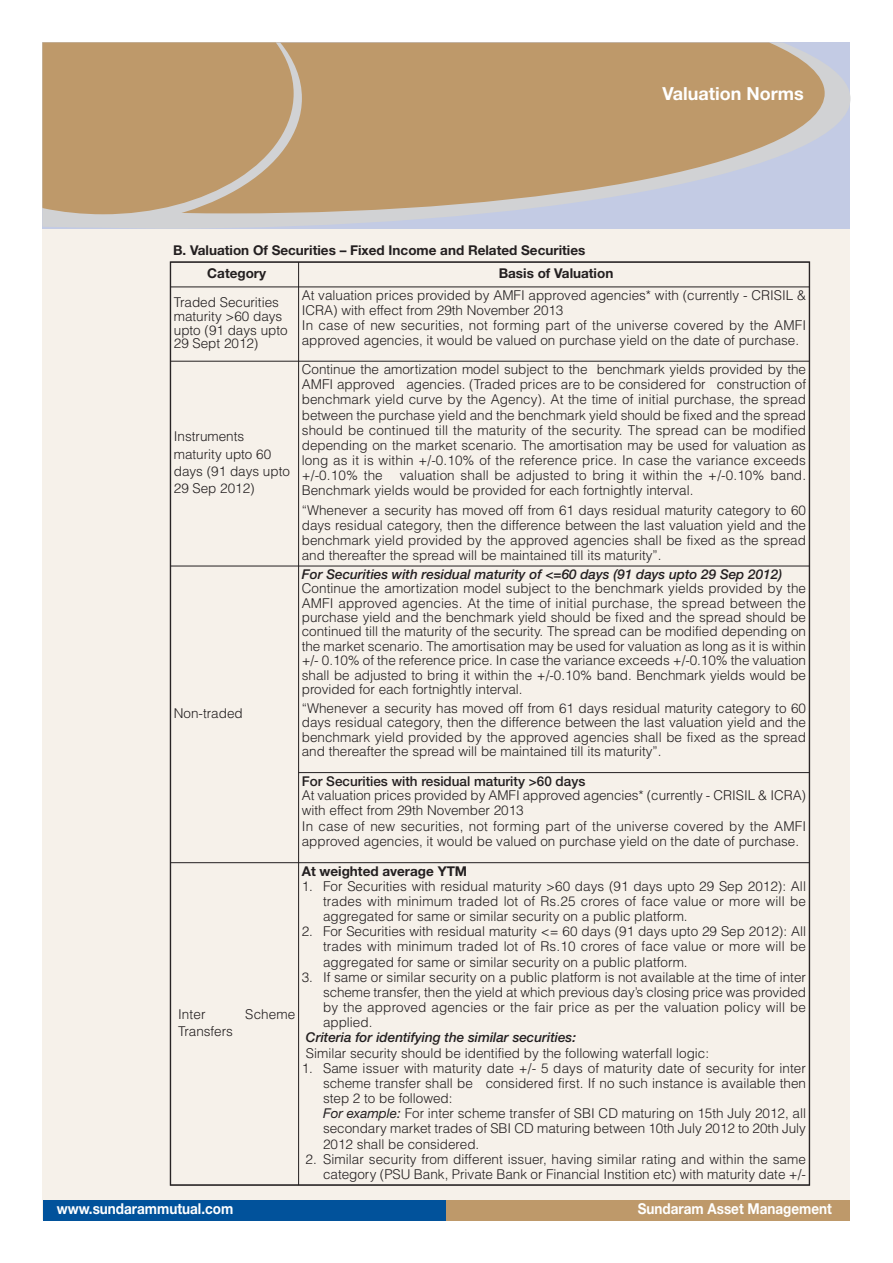
<style>
.page{position:relative;width:893px;height:1263px;background:#fff}
.page>*{position:absolute;margin:0;border:0;box-sizing:border-box;transform-origin:0 0}
.t1{font:700 18px "Helvetica Neue";color:#fff}
.t2{font:700 15px "Helvetica Neue";color:#fff;scale:.9 1}
.t3{font:300 13.5px/15.1px "Helvetica";color:#231f20;text-align:justify}
.t4{font:italic 500 13.5px "Helvetica Neue";color:#231f20}
.t5{font:700 13.5px "Helvetica Neue";color:#231f20}
.t6{font:500 13.5px "Helvetica Neue";color:#231f20}
.s1{font-family:"Helvetica Neue";font-weight:400;font-style:italic}
</style>
<div class="page">
<div style="left:43px;top:43px;width:807px;height:1177px;background:#f6f1ea"></div>
<svg style="left:43px;top:43px;width:807px;height:186px;background:#c5cce0"></svg>
<svg style="left:302px;top:43px;width:523px;height:170px;background:#bfa27e"></svg>
<svg style="left:43px;top:43px;width:259px;height:184px;background:#ccc5bd"></svg>
<div style="left:43px;top:43px;width:251px;height:171px;background:#be996a"></div>
<div style="left:43px;top:1200px;width:403px;height:20px;background:#01529b"></div>
<div style="left:446px;top:1200px;width:404px;height:20px;background:#be996a"></div>
<hr style="left:170px;top:262px;width:1px;height:923px;background:#231f20">
<hr style="left:298px;top:262px;width:1px;height:923px;background:#231f20">
<hr style="left:809px;top:262px;width:1px;height:923px;background:#231f20">
<hr style="left:170px;top:262px;width:639px;height:1px;background:#231f20">
<hr style="left:170px;top:287px;width:639px;height:1px;background:#231f20">
<hr style="left:170px;top:361px;width:639px;height:1px;background:#231f20">
<hr style="left:170px;top:566px;width:639px;height:1px;background:#231f20">
<hr style="left:298px;top:772px;width:511px;height:1px;background:#231f20">
<hr style="left:170px;top:862px;width:639px;height:1px;background:#231f20">
<hr style="left:170px;top:1184px;width:639px;height:1px;background:#231f20">
<p class="t5" style="left:173px;top:246px;width:414px">B. Valuation Of Securities – Fixed Income and Related Securities</p>
<h1 class="t1" style="left:662px;top:87px;width:143px">Valuation Norms</h1>
<p class="t5" style="left:207px;top:268px;width:60px">Category</p>
<p class="t5" style="left:499px;top:268px;width:116px">Basis of Valuation</p>
<p class="t3" style="left:174px;top:295px;width:115px;line-height:14px;text-align:left">Traded Securities maturity &gt;60 days upto (91 days upto<br>29 Sept 2012)</p>
<p class="t3" style="left:302px;top:288px;width:506px;text-align:left">At valuation prices provided by AMFI approved agencies* with (currently - CRISIL &amp; ICRA) with effect from 29th November 2013<br>In case of new securities, not forming part of the universe covered by the AMFI approved agencies, it would be valued on purchase yield on the date of purchase.</p>
<p class="t3" style="left:174px;top:428px;width:118px;line-height:17.1px;text-align:left">Instruments maturity upto 60 days (91 days upto<br>29 Sep 2012)</p>
<p class="t3" style="left:174px;top:706px;width:70px">Non-traded</p>
<p class="t3" style="left:302px;top:362px;width:506px">Continue the amortization model subject to the benchmark yields provided by the AMFI approved agencies. (Traded prices are to be considered for construction of benchmark yield curve by the Agency). At the time of initial purchase, the spread between the purchase yield and the benchmark yield should be fixed and the spread should be continued till the maturity of the security. The spread can be modified depending on the market scenario. The amortisation may be used for valuation as long as it is within +/-0.10% of the reference price. In case the variance exceeds +/-0.10% the</p>
<p class="t3" style="left:302px;top:468px;width:506px;text-indent:98px">valuation shall be adjusted to bring it within the +/-0.10% band.<br>Benchmark yields would be provided for each fortnightly interval.</p>
<p class="t3" style="left:302px;top:502px;width:506px">“Whenever a security has moved off from 61 days residual maturity category to 60 days residual category, then the difference between the last valuation yield and the benchmark yield provided by the approved agencies shall be fixed as the spread and thereafter the spread will be maintained till its maturity”.</p>
<p class="t4" style="left:302px;top:569px;width:482px">For Securities with residual maturity of &lt;=60 days (91 days upto 29 Sep 2012)</p>
<p class="t3" style="left:302px;top:581px;width:506px;line-height:14.4px">Continue the amortization model subject to the benchmark yields provided by the AMFI approved agencies. At the time of initial purchase, the spread between the purchase yield and the benchmark yield should be fixed and the spread should be continued till the maturity of the security. The spread can be modified depending on the market scenario. The amortisation may be used for valuation as long as it is within +/- 0.10% of the reference price. In case the variance exceeds +/-0.10% the valuation shall be adjusted to bring it within the +/-0.10% band. Benchmark yields would be provided for each fortnightly interval.</p>
<p class="t3" style="left:302px;top:701px;width:506px;line-height:14.4px">“Whenever a security has moved off from 61 days residual maturity category to 60 days residual category, then the difference between the last valuation yield and the benchmark yield provided by the approved agencies shall be fixed as the spread and thereafter the spread will be maintained till its maturity”.</p>
<p class="t6" style="left:302px;top:776px;width:285px">For Securities with residual maturity &gt;60 days</p>
<p class="t3" style="left:302px;top:788px;width:506px;text-align:left">At valuation prices provided by AMFI approved agencies* (currently - CRISIL &amp; ICRA) with effect from 29th November 2013<br>In case of new securities, not forming part of the universe covered by the AMFI approved agencies, it would be valued on purchase yield on the date of purchase.</p>
<p class="t5" style="left:302px;top:866px;width:167px">At weighted average YTM</p>
<p class="t3" style="left:323px;top:878px;width:484px;text-indent:-21px">1. For Securities with residual maturity &gt;60 days (91 days upto 29 Sep 2012): All trades with minimum traded lot of Rs.25 crores of face value or more will be aggregated for same or similar security on a public platform.</p>
<p class="t3" style="left:323px;top:924px;width:484px;text-indent:-21px">2. For Securities with residual maturity &lt;= 60 days (91 days upto 29 Sep 2012): All trades with minimum traded lot of Rs.10 crores of face value or more will be aggregated for same or similar security on a public platform.</p>
<p class="t3" style="left:323px;top:969px;width:485px;text-indent:-21px">3. If same or similar security on a public platform is not available at the time of inter scheme transfer, then the yield at which previous day’s closing price was provided by the approved agencies or the fair price as per the valuation policy will be applied.</p>
<p class="t4" style="left:306px;top:1033px;width:272px">Criteria for identifying the similar securities:</p>
<p class="t3" style="left:306px;top:1045px;width:405px">Similar security should be identified by the following waterfall logic:</p>
<p class="t3" style="left:323px;top:1060px;width:485px;text-align:left;text-indent:-21px">1. Same issuer with maturity date +/- 5 days of maturity date of security for inter scheme transfer shall be considered first. If no such instance is available then step 2 to be followed:<br><span class="s1">For example:</span> For inter scheme transfer of SBI CD maturing on 15th July 2012, all secondary market trades of SBI CD maturing between 10th July 2012 to 20th July 2012 shall be considered.</p>
<p class="t3" style="left:305px;top:1151px;width:502px;text-align:right">2. Similar security from different issuer, having similar rating and within the same category (PSU Bank, Private Bank or Financial Instition etc) with maturity date +/-</p>
<p class="t3" style="left:178px;top:1007px;width:29px">Inter</p>
<p class="t3" style="left:245px;top:1007px;width:52px">Scheme</p>
<p class="t3" style="left:178px;top:1023px;width:56px">Transfers</p>
<p class="t2" style="left:57px;top:1203px;width:198px">www.sundarammutual.com</p>
<p class="t2" style="left:638px;top:1203px;width:217px">Sundaram Asset Management</p>
</div>
